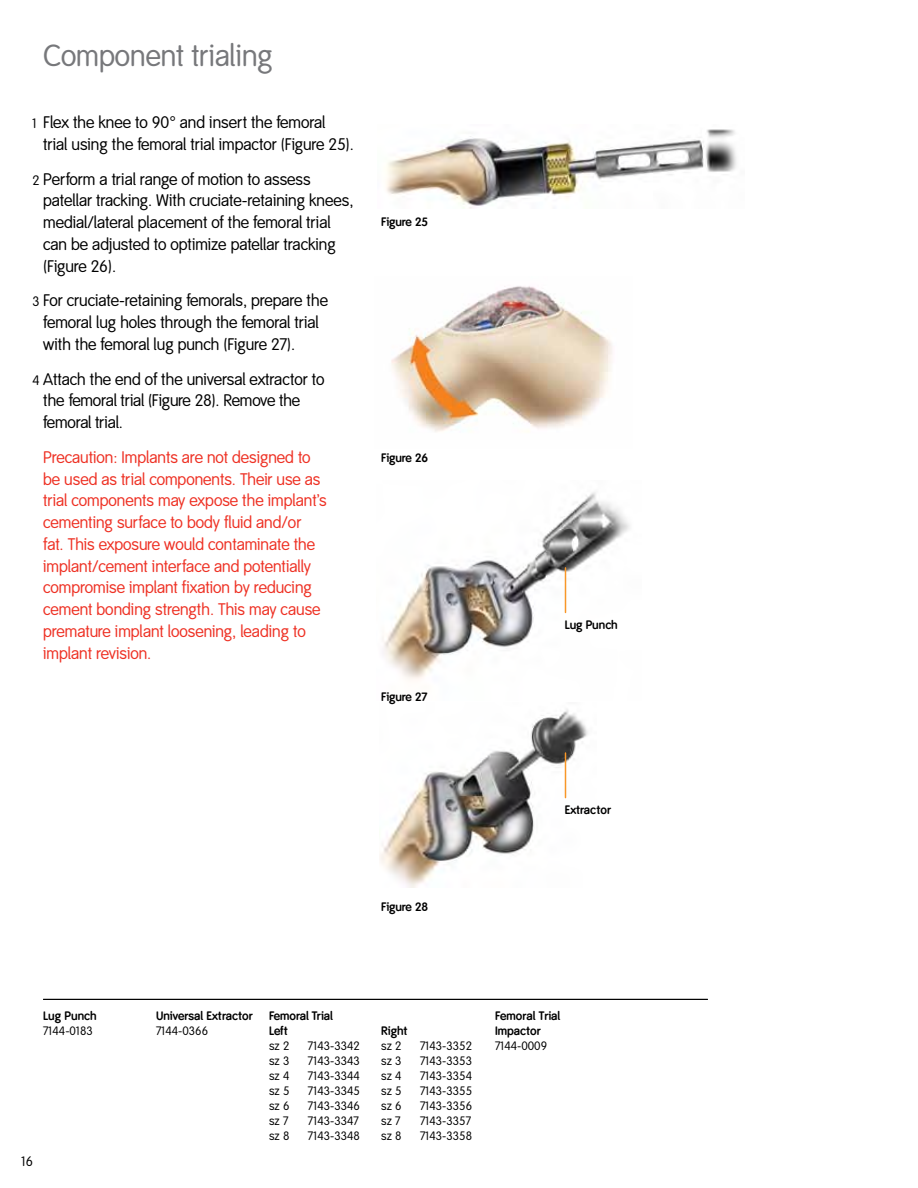
<style>
.page{position:relative;width:918px;height:1188px;background:#fff}
.page>*{position:absolute;margin:0;border:0;box-sizing:border-box;transform-origin:0 0}
.t1{font:30px "Smith&Nephew";color:#77787b}
.t2{font:16.5px/21.8px "Smith&Nephew";color:#000}
.t3{font:16.5px/21.8px "Smith&Nephew";color:#ee3124}
.t4{font:13.5px "Smith&Nephew";color:#000}
.t5{font:12px "Smith&Nephew";color:#000}
.t6{font:700 12px/15px "Smith&Nephew";color:#000}
.s1{font-size:13.5px}
</style>
<div class="page">
<img style="left:386px;top:129px;width:351px;height:79px">
<img style="left:380px;top:709px;width:208px;height:178px">
<img style="left:382px;top:492px;width:248px;height:188px">
<img style="left:391px;top:286px;width:221px;height:146px">
<hr style="left:565px;top:568px;width:1px;height:44px;background:#f89728">
<hr style="left:565px;top:753px;width:1px;height:45px;background:#f89728">
<hr style="left:43px;top:999px;width:665px;height:1px;background:#000">
<h1 class="t1" style="left:43px;top:39px;width:231px">Component trialing</h1>
<p class="t2" style="left:43px;top:112px;width:312px;text-indent:-11px"><span class="s1">1</span> Flex the knee to 90° and insert the femoral<br>trial using the femoral trial impactor (Figure 25).</p>
<p class="t2" style="left:43px;top:169px;width:312px;text-indent:-11px"><span class="s1">2</span> Perform a trial range of motion to assess patellar tracking. With cruciate-retaining knees, medial/lateral placement of the femoral trial can be adjusted to optimize patellar tracking (Figure 26).</p>
<p class="t2" style="left:43px;top:290px;width:286px;text-indent:-11px"><span class="s1">3</span> For cruciate-retaining femorals, prepare the femoral lug holes through the femoral trial with the femoral lug punch (Figure 27).</p>
<p class="t2" style="left:43px;top:369px;width:283px;text-indent:-11px"><span class="s1">4</span> Attach the end of the universal extractor to the femoral trial (Figure 28). Remove the femoral trial.</p>
<p class="t3" style="left:43px;top:447px;width:285px">Precaution: Implants are not designed to be used as trial components. Their use as trial components may expose the implant’s cementing surface to body fluid and/or<br>fat. This exposure would contaminate the implant/cement interface and potentially compromise implant fixation by reducing cement bonding strength. This may cause premature implant loosening, leading to implant revision.</p>
<p class="t6" style="left:381px;top:215px;width:48px">Figure 25</p>
<p class="t6" style="left:381px;top:450px;width:48px">Figure 26</p>
<p class="t6" style="left:381px;top:689px;width:48px">Figure 27</p>
<p class="t6" style="left:565px;top:618px;width:55px">Lug Punch</p>
<p class="t6" style="left:43px;top:1009px;width:55px">Lug Punch</p>
<p class="t5" style="left:43px;top:1024px;width:51px">7144-0183</p>
<p class="t4" style="left:22px;top:1154px;width:13px">16</p>
<p class="t6" style="left:381px;top:900px;width:48px">Figure 28</p>
<p class="t6" style="left:565px;top:803px;width:48px">Extractor</p>
<p class="t6" style="left:156px;top:1009px;width:98px">Universal Extractor</p>
<p class="t5" style="left:156px;top:1024px;width:54px">7144-0366</p>
<p class="t6" style="left:269px;top:1009px;width:65px">Femoral Trial<br>Left</p>
<p class="t5" style="left:269px;top:1039px;width:22px">sz 2</p>
<p class="t5" style="left:308px;top:1039px;width:53px">7143-3342</p>
<p class="t5" style="left:269px;top:1054px;width:22px">sz 3</p>
<p class="t5" style="left:308px;top:1054px;width:53px">7143-3343</p>
<p class="t5" style="left:269px;top:1069px;width:22px">sz 4</p>
<p class="t5" style="left:308px;top:1069px;width:53px">7143-3344</p>
<p class="t5" style="left:269px;top:1084px;width:22px">sz 5</p>
<p class="t5" style="left:308px;top:1084px;width:54px">7143-3345</p>
<p class="t5" style="left:269px;top:1099px;width:22px">sz 6</p>
<p class="t5" style="left:308px;top:1099px;width:54px">7143-3346</p>
<p class="t5" style="left:269px;top:1114px;width:21px">sz 7</p>
<p class="t5" style="left:308px;top:1114px;width:52px">7143-3347</p>
<p class="t5" style="left:269px;top:1129px;width:22px">sz 8</p>
<p class="t5" style="left:308px;top:1129px;width:53px">7143-3348</p>
<p class="t6" style="left:381px;top:1024px;width:28px">Right</p>
<p class="t5" style="left:381px;top:1039px;width:22px">sz 2</p>
<p class="t5" style="left:420px;top:1039px;width:54px">7143-3352</p>
<p class="t5" style="left:381px;top:1054px;width:22px">sz 3</p>
<p class="t5" style="left:420px;top:1054px;width:54px">7143-3353</p>
<p class="t5" style="left:381px;top:1069px;width:22px">sz 4</p>
<p class="t5" style="left:420px;top:1069px;width:54px">7143-3354</p>
<p class="t5" style="left:381px;top:1084px;width:22px">sz 5</p>
<p class="t5" style="left:420px;top:1084px;width:54px">7143-3355</p>
<p class="t5" style="left:381px;top:1099px;width:22px">sz 6</p>
<p class="t5" style="left:420px;top:1099px;width:54px">7143-3356</p>
<p class="t5" style="left:381px;top:1114px;width:21px">sz 7</p>
<p class="t5" style="left:420px;top:1114px;width:53px">7143-3357</p>
<p class="t5" style="left:381px;top:1129px;width:22px">sz 8</p>
<p class="t5" style="left:420px;top:1129px;width:54px">7143-3358</p>
<p class="t6" style="left:495px;top:1009px;width:67px">Femoral Trial<br>Impactor</p>
<p class="t5" style="left:495px;top:1039px;width:54px">7144-0009</p>
</div>
